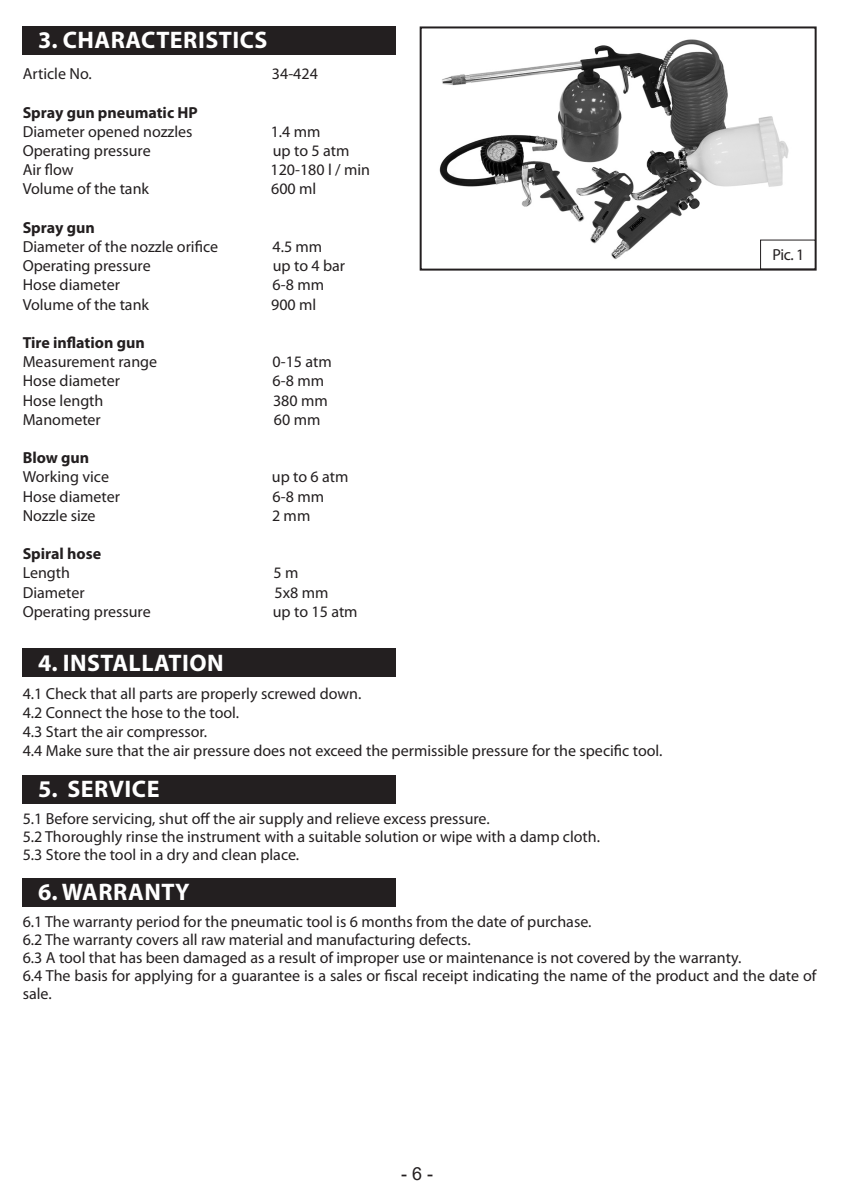
<style>
.page{position:relative;width:845px;height:1191px;background:#fff}
.page>*{position:absolute;margin:0;border:0;box-sizing:border-box;transform-origin:0 0}
.t1{font:700 24px "Myriad Pro";letter-spacing:.02em;color:#fff}
.t2{font:18px "Arial";color:#231f20}
.t3{font:16px/18px "Myriad Pro";color:#231f20}
.t4{font:700 16px "Myriad Pro";color:#231f20}
</style>
<div class="page">
<div style="left:23px;top:648px;width:373px;height:29px;background:#231f20"></div>
<div style="left:23px;top:775px;width:373px;height:28px;background:#231f20"></div>
<div style="left:23px;top:878px;width:373px;height:28px;background:#231f20"></div>
<div style="left:23px;top:26px;width:373px;height:29px;background:#231f20"></div>
<div style="left:420px;top:26px;width:396px;height:245px;border:2px solid #231f20"></div>
<img style="left:439px;top:39px;width:350px;height:220px">
<div style="left:760px;top:240px;width:55px;height:29px;background:#fff"></div>
<p class="t1" style="left:38px;top:27px;width:231px">3. CHARACTERISTICS</p>
<p class="t3" style="left:23px;top:65px;width:71px">Article No.</p>
<p class="t3" style="left:272px;top:65px;width:47px">34-424</p>
<p class="t4" style="left:23px;top:103px;width:177px">Spray gun pneumatic HP</p>
<p class="t3" style="left:23px;top:123px;width:171px">Diameter opened nozzles</p>
<p class="t3" style="left:271px;top:123px;width:51px">1.4 mm</p>
<p class="t3" style="left:23px;top:142px;width:129px">Operating pressure</p>
<p class="t3" style="left:273px;top:142px;width:78px">up to 5 atm</p>
<p class="t3" style="left:23px;top:161px;width:52px">Air flow</p>
<p class="t3" style="left:270px;top:161px;width:101px">120-180 l / min</p>
<p class="t3" style="left:23px;top:180px;width:128px">Volume of the tank</p>
<p class="t3" style="left:271px;top:180px;width:47px">600 ml</p>
<p class="t4" style="left:23px;top:218px;width:74px">Spray gun</p>
<p class="t3" style="left:23px;top:238px;width:197px">Diameter of the nozzle orifice</p>
<p class="t3" style="left:272px;top:238px;width:51px">4.5 mm</p>
<p class="t3" style="left:23px;top:257px;width:129px">Operating pressure</p>
<p class="t3" style="left:273px;top:257px;width:74px">up to 4 bar</p>
<p class="t3" style="left:23px;top:276px;width:99px">Hose diameter</p>
<p class="t3" style="left:273px;top:276px;width:53px">6-8 mm</p>
<p class="t3" style="left:23px;top:295px;width:128px">Volume of the tank</p>
<p class="t3" style="left:271px;top:295px;width:47px">900 ml</p>
<p class="t4" style="left:23px;top:334px;width:124px">Tire inflation gun</p>
<p class="t3" style="left:23px;top:353px;width:136px">Measurement range</p>
<p class="t3" style="left:272px;top:353px;width:61px">0-15 atm</p>
<p class="t3" style="left:23px;top:372px;width:99px">Hose diameter</p>
<p class="t3" style="left:273px;top:372px;width:53px">6-8 mm</p>
<p class="t3" style="left:23px;top:391px;width:82px">Hose length</p>
<p class="t3" style="left:273px;top:391px;width:56px">380 mm</p>
<p class="t3" style="left:23px;top:411px;width:80px">Manometer</p>
<p class="t3" style="left:274px;top:411px;width:48px">60 mm</p>
<p class="t4" style="left:23px;top:449px;width:68px">Blow gun</p>
<p class="t3" style="left:23px;top:468px;width:88px">Working vice</p>
<p class="t3" style="left:272px;top:468px;width:78px">up to 6 atm</p>
<p class="t3" style="left:23px;top:487px;width:99px">Hose diameter</p>
<p class="t3" style="left:273px;top:487px;width:53px">6-8 mm</p>
<p class="t3" style="left:23px;top:507px;width:74px">Nozzle size</p>
<p class="t3" style="left:272px;top:507px;width:40px">2 mm</p>
<p class="t4" style="left:23px;top:545px;width:80px">Spiral hose</p>
<p class="t3" style="left:23px;top:564px;width:49px">Length</p>
<p class="t3" style="left:274px;top:564px;width:26px">5 m</p>
<p class="t3" style="left:23px;top:583px;width:63px">Diameter</p>
<p class="t3" style="left:275px;top:583px;width:55px">5x8 mm</p>
<p class="t3" style="left:23px;top:603px;width:129px">Operating pressure</p>
<p class="t3" style="left:273px;top:603px;width:86px">up to 15 atm</p>
<p class="t3" style="left:772px;top:246px;width:33px">Ріс. 1</p>
<p class="t1" style="left:38px;top:649px;width:187px">4. INSTALLATION</p>
<p class="t3" style="left:23px;top:684px;width:340px">4.1 Check that all parts are properly screwed down.</p>
<p class="t3" style="left:23px;top:704px;width:218px">4.2 Connect the hose to the tool.</p>
<p class="t3" style="left:23px;top:723px;width:186px">4.3 Start the air compressor.</p>
<p class="t3" style="left:23px;top:742px;width:641px">4.4 Make sure that the air pressure does not exceed the permissible pressure for the specific tool.</p>
<p class="t1" style="left:38px;top:775px;width:123px">5. SERVICE</p>
<p class="t3" style="left:23px;top:810px;width:468px">5.1 Before servicing, shut off the air supply and relieve excess pressure.</p>
<p class="t3" style="left:23px;top:828px;width:579px">5.2 Thoroughly rinse the instrument with a suitable solution or wipe with a damp cloth.</p>
<p class="t3" style="left:23px;top:846px;width:278px">5.3 Store the tool in a dry and clean place.</p>
<p class="t1" style="left:38px;top:878px;width:153px">6. WARRANTY</p>
<p class="t3" style="left:23px;top:912px;width:570px">6.1 The warranty period for the pneumatic tool is 6 months from the date of purchase.</p>
<p class="t3" style="left:23px;top:930px;width:449px">6.2 The warranty covers all raw material and manufacturing defects.</p>
<p class="t3" style="left:23px;top:948px;width:720px">6.3 A tool that has been damaged as a result of improper use or maintenance is not covered by the warranty.</p>
<p class="t3" style="left:23px;top:966px;width:795px">6.4 The basis for applying for a guarantee is a sales or fiscal receipt indicating the name of the product and the date of sale.</p>
<p class="t2" style="left:401px;top:1160px;width:34px">- 6 -</p>
</div>
